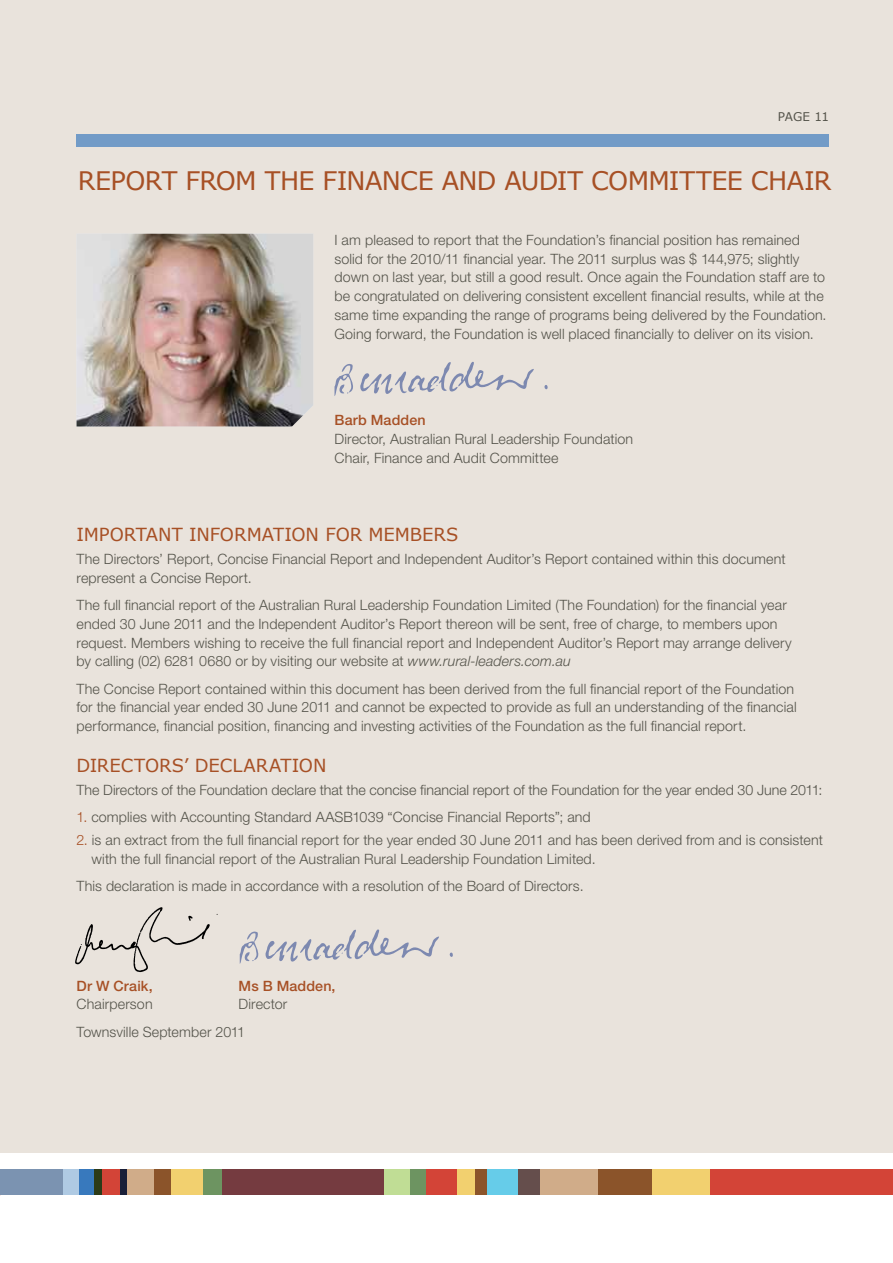
<style>
.page{position:relative;width:893px;height:1263px;background:#fff}
.page>*{position:absolute;margin:0;border:0;box-sizing:border-box;transform-origin:0 0}
.t1{font:25.5px "Verdana";letter-spacing:-.015em;color:#a75025}
.t2{font:18px "Verdana";letter-spacing:-.005em;color:#a75025}
.t3{font:300 14.25px/18.8px "Helvetica Neue LT";letter-spacing:.01em;color:#54534a}
.t4{font:500 14.25px "Helvetica Neue LT";letter-spacing:.01em;color:#a75025}
.t5{font:12px "Verdana";letter-spacing:-.015em;color:#54534a}
.s1{font-style:italic}
.s2{color:#a75025}
</style>
<div class="page">
<div style="left:0;top:0;width:893px;height:1152px;background:#e9e3dc"></div>
<div style="left:77px;top:134px;width:752px;height:13px;background:#729bc7"></div>
<div style="left:0;top:1169px;width:64px;height:26px;background:#7b93b1"></div>
<div style="left:64px;top:1169px;width:15px;height:26px;background:#afcae3"></div>
<div style="left:79px;top:1169px;width:15px;height:26px;background:#3879bd"></div>
<div style="left:94px;top:1169px;width:8px;height:26px;background:#2c3b18"></div>
<div style="left:102px;top:1169px;width:18px;height:26px;background:#d34437"></div>
<div style="left:120px;top:1169px;width:8px;height:26px;background:#191f38"></div>
<div style="left:128px;top:1169px;width:26px;height:26px;background:#d0ac89"></div>
<div style="left:154px;top:1169px;width:18px;height:26px;background:#8b542a"></div>
<div style="left:172px;top:1169px;width:32px;height:26px;background:#f2d06f"></div>
<div style="left:204px;top:1169px;width:18px;height:26px;background:#6d9461"></div>
<div style="left:222px;top:1169px;width:162px;height:26px;background:#753b40"></div>
<div style="left:710px;top:1169px;width:183px;height:26px;background:#d34437"></div>
<div style="left:539px;top:1169px;width:59px;height:26px;background:#d0ac89"></div>
<div style="left:598px;top:1169px;width:55px;height:26px;background:#8b542a"></div>
<div style="left:653px;top:1169px;width:57px;height:26px;background:#f2d06f"></div>
<div style="left:384px;top:1169px;width:26px;height:26px;background:#c0dd95"></div>
<div style="left:410px;top:1169px;width:16px;height:26px;background:#6d9461"></div>
<div style="left:426px;top:1169px;width:32px;height:26px;background:#d34437"></div>
<div style="left:458px;top:1169px;width:17px;height:26px;background:#f2d06f"></div>
<div style="left:475px;top:1169px;width:12px;height:26px;background:#8b542a"></div>
<div style="left:487px;top:1169px;width:31px;height:26px;background:#66cce9"></div>
<div style="left:518px;top:1169px;width:21px;height:26px;background:#654e4c"></div>
<img style="left:77px;top:234px;width:236px;height:192px">
<svg style="left:75px;top:907px;width:143px;height:65px"></svg>
<svg style="left:449px;top:952px;width:4px;height:5px"></svg>
<svg style="left:265px;top:929px;width:174px;height:33px"></svg>
<svg style="left:240px;top:931px;width:19px;height:33px"></svg>
<svg style="left:544px;top:385px;width:4px;height:4px"></svg>
<svg style="left:360px;top:362px;width:174px;height:32px"></svg>
<svg style="left:334px;top:364px;width:19px;height:32px"></svg>
<p class="t5" style="left:778px;top:109px;width:53px">PAGE 11</p>
<h1 class="t1" style="left:78px;top:164px;width:35px">REPORT</h1>
<h1 class="t1" style="left:185px;top:164px;width:18px">FROM</h1>
<h1 class="t1" style="left:265px;top:164px;width:18px">THE</h1>
<h1 class="t1" style="left:322px;top:164px;width:32px">FINANCE</h1>
<h1 class="t1" style="left:442px;top:164px;width:19px">AND</h1>
<h1 class="t1" style="left:505px;top:164px;width:33px">AUDIT</h1>
<h1 class="t1" style="left:591px;top:164px;width:35px">COMMITTEE</h1>
<h1 class="t1" style="left:751px;top:164px;width:34px">CHAIR</h1>
<p class="t3" style="left:334px;top:230px;width:493px">I am pleased to report that the Foundation’s financial position has remained solid for the 2010/11 financial year. The 2011 surplus was $ 144,975; slightly down on last year, but still a good result. Once again the Foundation staff are to be congratulated on delivering consistent excellent financial results, while at the same time expanding the range of programs being delivered by the Foundation.<br>Going forward, the Foundation is well placed financially to deliver on its vision.</p>
<p class="t4" style="left:334px;top:412px;width:93px">Barb Madden</p>
<p class="t3" style="left:334px;top:429px;width:300px">Director, Australian Rural Leadership Foundation<br>Chair, Finance and Audit Committee</p>
<p class="t2" style="left:77px;top:523px;width:383px">IMPORTANT INFORMATION FOR MEMBERS</p>
<p class="t3" style="left:77px;top:549px;width:711px">The Directors’ Report, Concise Financial Report and Independent Auditor’s Report contained within this document represent a Concise Report.</p>
<p class="t3" style="left:77px;top:595px;width:717px">The full financial report of the Australian Rural Leadership Foundation Limited (The Foundation) for the financial year ended 30 June 2011 and the Independent Auditor’s Report thereon will be sent, free of charge, to members upon request. Members wishing to receive the full financial report and Independent Auditor’s Report may arrange delivery by calling (02) 6281 0680 or by visiting our website at <span class="s1">www.rural-leaders.com.au</span></p>
<p class="t3" style="left:77px;top:679px;width:722px">The Concise Report contained within this document has been derived from the full financial report of the Foundation for the financial year ended 30 June 2011 and cannot be expected to provide as full an understanding of the financial performance, financial position, financing and investing activities of the Foundation as the full financial report.</p>
<p class="t2" style="left:77px;top:754px;width:251px">DIRECTORS’ DECLARATION</p>
<p class="t3" style="left:77px;top:780px;width:747px">The Directors of the Foundation declare that the concise financial report of the Foundation for the year ended 30 June 2011:</p>
<p class="t3" style="left:77px;top:807px;width:516px"><span class="s2">1.</span> complies with Accounting Standard AASB1039 “Concise Financial Reports”; and</p>
<p class="t3" style="left:92px;top:830px;width:733px;text-indent:-15px"><span class="s2">2.</span> is an extract from the full financial report for the year ended 30 June 2011 and has been derived from and is consistent with the full financial report of the Australian Rural Leadership Foundation Limited.</p>
<p class="t3" style="left:77px;top:876px;width:509px">This declaration is made in accordance with a resolution of the Board of Directors.</p>
<p class="t4" style="left:77px;top:977px;width:78px">Dr W Craik,</p>
<p class="t4" style="left:239px;top:977px;width:99px">Ms B Madden,</p>
<p class="t3" style="left:77px;top:995px;width:78px">Chairperson</p>
<p class="t3" style="left:77px;top:990px;width:212px;line-height:27.3px;text-indent:162px">Director<br>Townsville September 2011</p>
</div>
